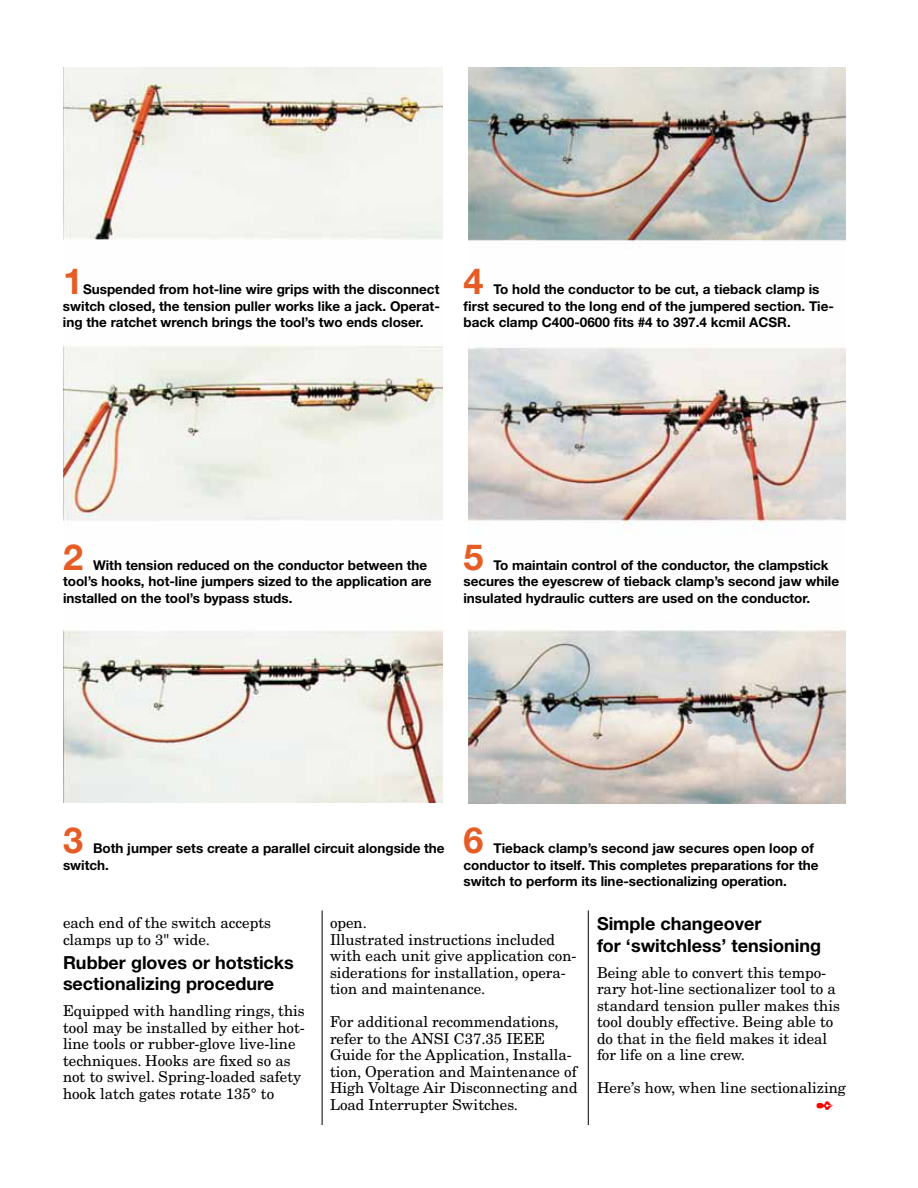
<style>
.page{position:relative;width:918px;height:1188px;background:#fff}
.page>*{position:absolute;margin:0;border:0;box-sizing:border-box;transform-origin:0 0}
.t1{font:700 36px "Helvetica Neue";color:#e65c25}
.t2{font:700 18px/21.6px "Helvetica Neue";color:#000}
.t3{font:15px/16.5px "New Century Schlbk";color:#000}
.t4{font:700 13.5px/16.5px "Helvetica Neue";color:#000}
</style>
<div class="page">
<img style="left:468px;top:68px;width:378px;height:735px">
<img style="left:63px;top:68px;width:379px;height:734px">
<hr style="left:588px;top:910px;width:1px;height:215px;background:#000">
<hr style="left:322px;top:910px;width:1px;height:215px;background:#000">
<h1 class="t1" style="left:63px;top:259px;width:22px">1</h1>
<p class="t4" style="left:63px;top:281px;width:378px;text-align:justify;text-indent:20px">Suspended from hot-line wire grips with the disconnect switch closed, the tension puller works like a jack. Operat&shy;ing the ratchet wrench brings the tool’s two ends closer.</p>
<h1 class="t1" style="left:464px;top:259px;width:22px">4</h1>
<p class="t4" style="left:464px;top:281px;width:372px;text-indent:30px">To hold the conductor to be cut, a tieback clamp is first secured to the long end of the jumpered section. Tie&shy;back clamp C400-0600 fits #4 to 397.4 kcmil ACSR.</p>
<h1 class="t1" style="left:63px;top:535px;width:22px">2</h1>
<p class="t4" style="left:63px;top:556px;width:370px;text-indent:30px">With tension reduced on the conductor between the tool’s hooks, hot-line jumpers sized to the application are installed on the tool’s bypass studs.</p>
<h1 class="t1" style="left:464px;top:535px;width:22px">5</h1>
<p class="t4" style="left:464px;top:556px;width:377px;text-indent:30px">To maintain control of the conductor, the clampstick secures the eyescrew of tieback clamp’s second jaw while insulated hydraulic cutters are used on the conductor.</p>
<h1 class="t1" style="left:63px;top:818px;width:22px">3</h1>
<p class="t4" style="left:63px;top:840px;width:383px;text-indent:30px">Both jumper sets create a parallel circuit alongside the switch.</p>
<h1 class="t1" style="left:464px;top:818px;width:22px">6</h1>
<p class="t4" style="left:464px;top:840px;width:357px;text-indent:30px">Tieback clamp’s second jaw secures open loop of conductor to itself. This completes preparations for the switch to perform its line-sectionalizing operation.</p>
<p class="t3" style="left:63px;top:915px;width:210px">each end of the switch accepts clamps up to 3" wide.</p>
<h2 class="t2" style="left:63px;top:951px;width:232px">Rubber gloves or hotsticks sectionalizing procedure</h2>
<p class="t3" style="left:63px;top:1002px;width:243px">Equipped with handling rings, this tool may be installed by either hot&shy;line tools or rubber-glove live-line techniques. Hooks are fixed so as not to swivel. Spring-loaded safety hook latch gates rotate 135° to</p>
<p class="t3" style="left:330px;top:915px;width:248px">open.<br>Illustrated instructions included with each unit give application con&shy;siderations for installation, opera&shy;tion and maintenance.</p>
<p class="t3" style="left:330px;top:1014px;width:249px">For additional recommendations, refer to the ANSI C37.35 IEEE Guide for the Application, Installa&shy;tion, Operation and Maintenance of High Voltage Air Disconnecting and Load Interrupter Switches.</p>
<h2 class="t2" style="left:597px;top:913px;width:226px">Simple changeover<br>for ‘switchless’ tensioning</h2>
<p class="t3" style="left:597px;top:964px;width:245px">Being able to convert this tempo&shy;rary hot-line sectionalizer tool to a standard tension puller makes this tool doubly effective. Being able to do that in the field makes it ideal for life on a line crew.</p>
<p class="t3" style="left:597px;top:1079px;width:251px">Here’s how, when line sectionalizing</p>
</div>
